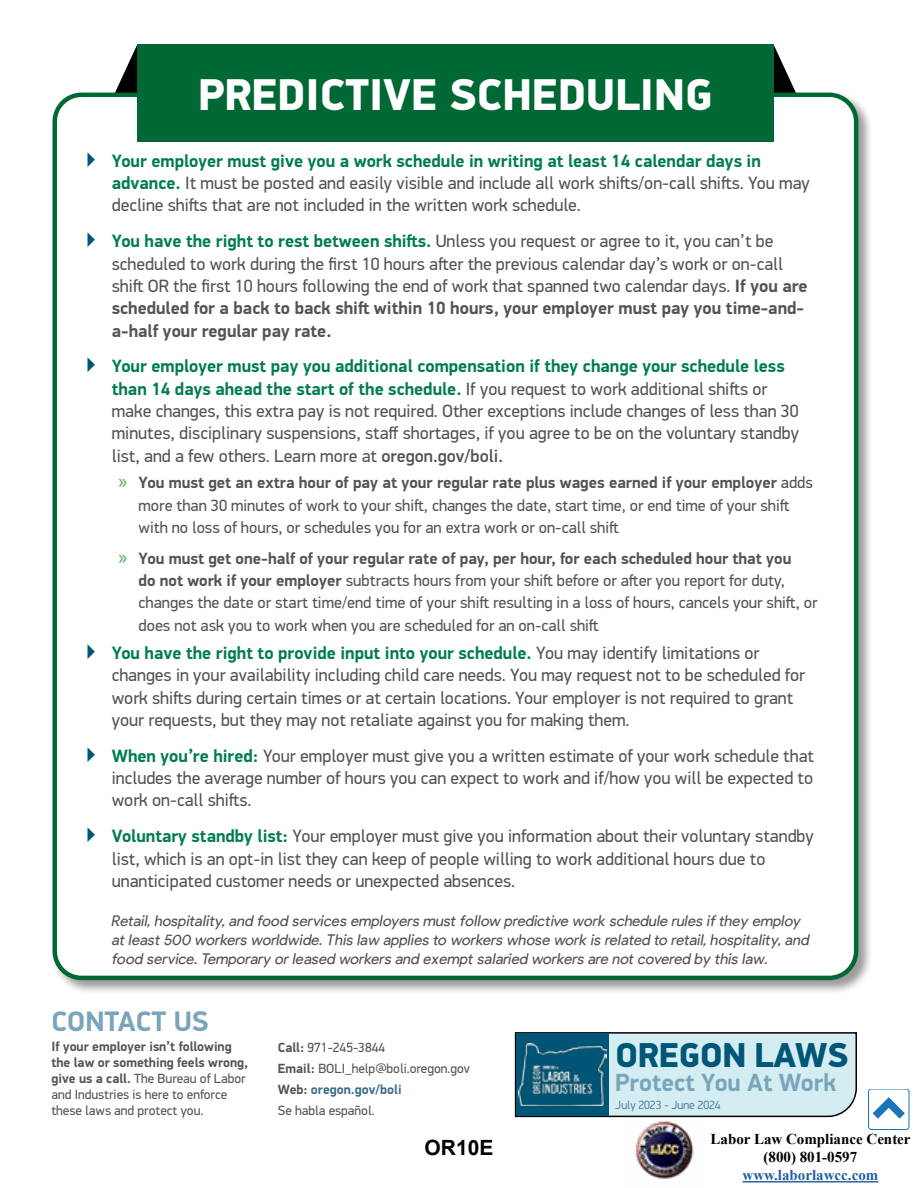
<style>
.page{position:relative;width:918px;height:1188px;background:#fff}
.page>*{position:absolute;margin:0;border:0;box-sizing:border-box;transform-origin:0 0}
.t1{font:900 44.7px "PF Din Display Pro";color:#fff}
.t2{font:900 34.65px "PF Din Display Pro";letter-spacing:-.005em;color:#005677}
.t3{font:700 28.35px "PF Din Display Pro";color:#79a5ba}
.t4{font:700 25.05px "PF Din Display Pro";color:#79a5ba}
.t5{font:700 21px "Arial";color:#000}
.t6{font:17.85px/22.4px "PF Din Display Pro";color:#53534f}
.t7{font:16.35px/22.4px "PF Din Display Pro";color:#53534f}
.t8{font:700 15px/18px "Times New Roman";color:#000;text-align:center}
.t9{font:700 15px "Times New Roman";color:#215e9e}
.t10{font:italic 300 14.85px/19.4px "Pulp Display";color:#53534f}
.t11{font:700 13.35px/16px "PF Din Display Pro";color:#53534f}
.t12{font:13.35px/21px "PF Din Display Pro";color:#53534f}
.t13{font:300 11.85px "PF Din Display Pro";color:#3b6b89}
.s1{font-weight:500;font-size:20.85px;color:#005677}
.s2{font-weight:700;color:#007c4f}
.s3{font-weight:700}
.s4{font-weight:500}
.s5{font-family:"Myriad Pro";font-size:20.85px;color:#41ad49}
.s6{font-weight:400}
.s7{font-weight:700;color:#3b6b89}
</style>
<div class="page">
<svg style="left:115px;top:45px;width:22px;height:46px"></svg>
<svg style="left:774px;top:45px;width:21px;height:46px"></svg>
<div style="left:51px;top:91px;width:822px;height:904px;background:#000;opacity:.4"></div>
<div style="left:55px;top:95px;width:801px;height:883px;background:#fff;border-radius:27px"></div>
<div style="left:137px;top:44px;width:637px;height:98px;background:#006834"></div>
<svg style="left:514px;top:1032px;width:343px;height:86px;background:#c8e0e5"></svg>
<div style="left:516px;top:1034px;width:92px;height:82px;background:#005677"></div>
<img style="left:518px;top:1044px;width:88px;height:62px">
<hr style="left:743px;top:1181px;width:135px;height:2px;background:#215e9e">
<img style="left:625px;top:1111px;width:77px;height:68px">
<div style="left:869px;top:1089px;width:40px;height:41px;border:1px solid #1c75bc;border-radius:3px"></div>
<svg style="left:869px;top:1092px;width:41px;height:35px"></svg>
<h1 class="t1" style="left:198px;top:67px;width:516px">PREDICTIVE SCHEDULING</h1>
<p class="t6" style="left:112px;top:150px;width:700px;text-indent:-27px"><span class="s1">▶</span> <span class="s2">Your employer must give you a work schedule in writing at least 14 calendar days in advance.</span> It must be posted and easily visible and include all work shifts/on-call shifts. You may decline shifts that are not included in the written work schedule.</p>
<p class="t6" style="left:112px;top:230px;width:697px;text-indent:-27px"><span class="s1">▶</span> <span class="s2">You have the right to rest between shifts.</span> Unless you request or agree to it, you can’t be scheduled to work during the first 10 hours after the previous calendar day’s work or on-call shift OR the first 10 hours following the end of work that spanned two calendar days. <span class="s3">If you are scheduled for a back to back shift within 10 hours, your employer must pay you time-and&shy;a-half your regular pay rate.</span></p>
<p class="t6" style="left:112px;top:355px;width:689px;text-indent:-27px"><span class="s1">▶</span> <span class="s2">Your employer must pay you additional compensation if they change your schedule less than 14 days ahead the start of the schedule.</span> If you request to work additional shifts or make changes, this extra pay is not required. Other exceptions include changes of less than 30 minutes, disciplinary suspensions, staff shortages, if you agree to be on the voluntary standby list, and a few others. Learn more at <span class="s4">oregon.gov/boli.</span></p>
<p class="t7" style="left:139px;top:472px;width:676px;text-indent:-20px"><span class="s5">»</span> <span class="s3">You must get an extra hour of pay at your regular rate plus wages earned if your employer</span> adds more than 30 minutes of work to your shift, changes the date, start time, or end time of your shift with no loss of hours, or schedules you for an extra work or on-call shift</p>
<p class="t7" style="left:139px;top:547px;width:680px;text-indent:-20px"><span class="s5">»</span> <span class="s3">You must get one-half of your regular rate of pay, per hour, for each scheduled hour that you<br>do not work if your employer</span> subtracts hours from your shift before or after you report for duty, changes the date or start time/end time of your shift resulting in a loss of hours, cancels your shift, or does not ask you to work when you are scheduled for an on-call shift</p>
<p class="t6" style="left:112px;top:642px;width:695px;text-indent:-27px"><span class="s1">▶</span> <span class="s2">You have the right to provide input into your schedule.</span> You may identify limitations or changes in your availability including child care needs. You may request not to be scheduled for work shifts during certain times or at certain locations. Your employer is not required to grant your requests, but they may not retaliate against you for making them.</p>
<p class="t6" style="left:112px;top:745px;width:704px;text-align:justify;text-indent:-27px"><span class="s1">▶</span> <span class="s2">When you’re hired:</span> Your employer must give you a written estimate of your work schedule that includes the average number of hours you can expect to work and if/how you will be expected to work on-call shifts.</p>
<p class="t6" style="left:112px;top:825px;width:704px;text-indent:-27px"><span class="s1">▶</span> <span class="s2">Voluntary standby list:</span> Your employer must give you information about their voluntary standby list, which is an opt-in list they can keep of people willing to work additional hours due to unanticipated customer needs or unexpected absences.</p>
<p class="t10" style="left:112px;top:911px;width:699px">Retail, hospitality, and food services employers must follow predictive work schedule rules if they employ at least 500 workers worldwide. This law applies to workers whose work is related to retail, hospitality, and food service. Temporary or leased workers and exempt salaried workers are not covered by this law.</p>
<h3 class="t3" style="left:51px;top:1004px;width:159px">CONTACT US</h3>
<p class="t11" style="left:51px;top:1039px;width:198px">If your employer isn’t following the law or something feels wrong, give us a call. <span class="s6">The Bureau of Labor and Industries is here to enforce these laws and protect you.</span></p>
<p class="t12" style="left:278px;top:1037px;width:194px"><span class="s3">Call:</span> 971-245-3844<br><span class="s3">Email:</span> BOLI_help@boli.oregon.gov<br><span class="s3">Web:</span> <span class="s7">oregon.gov/boli<br></span>Se habla español.</p>
<p class="t5" style="left:425px;top:1133px;width:70px">OR10E</p>
<p class="t8" style="left:711px;top:1130px;width:202px">Labor Law Compliance Center (800) 801-0597</p>
<p class="t9" style="left:743px;top:1164px;width:137px">www.laborlawcc.com</p>
<h2 class="t2" style="left:616px;top:1034px;width:235px">OREGON LAWS</h2>
<h3 class="t4" style="left:615px;top:1067px;width:223px">Protect You At Work</h3>
<p class="t13" style="left:615px;top:1098px;width:107px">July 2023 - June 2024</p>
</div>
